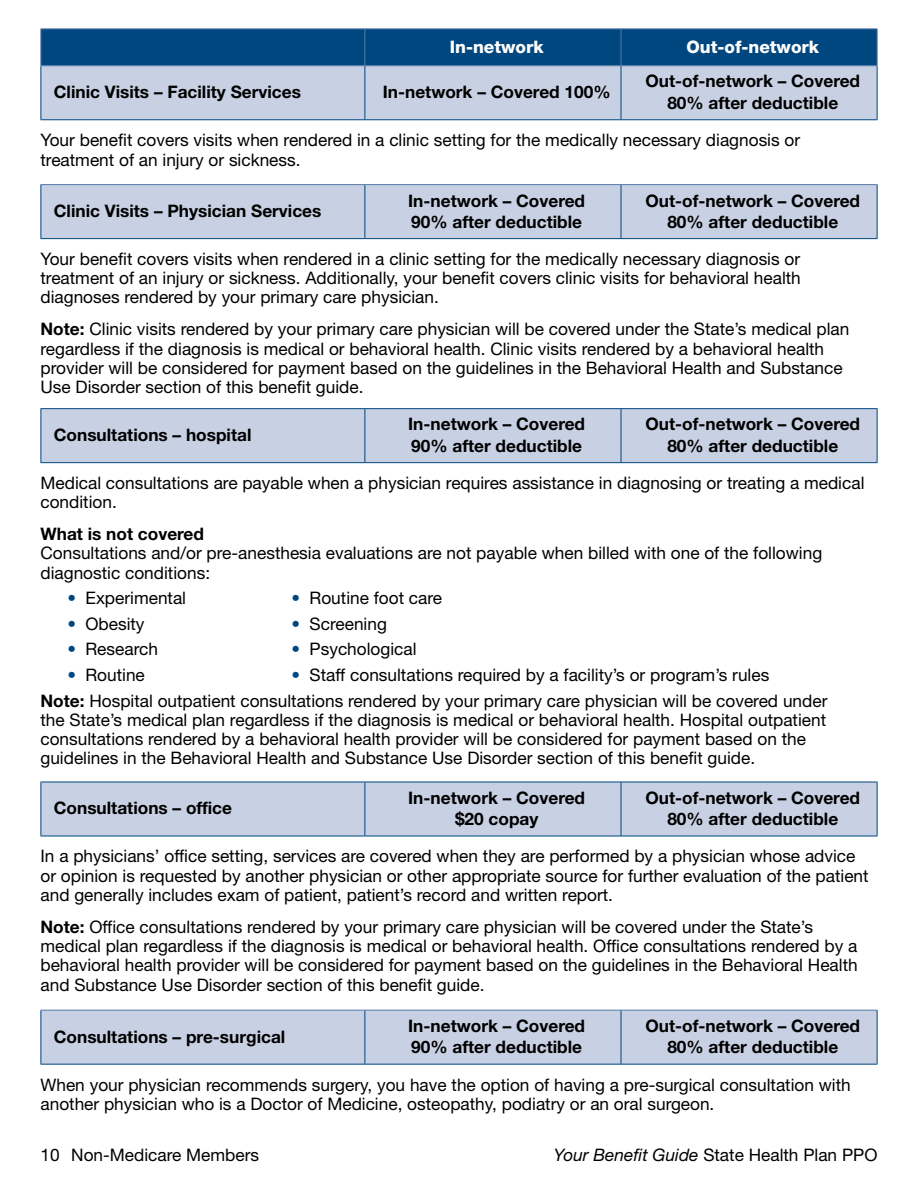
<style>
.page{position:relative;width:918px;height:1188px;background:#fff}
.page>*{position:absolute;margin:0;border:0;box-sizing:border-box;transform-origin:0 0}
.t1{font:17.25px/19.2px "Helvetica Neue LT Std";color:#000}
.t2{font:700 17.25px/21.3px "Helvetica Neue LT Std";color:#000;text-align:center}
.t3{font:800 17.25px "Helvetica Neue LT Std";color:#fff}
.s1{font-weight:700}
.s2{color:#00467f}
.s3{font-style:italic}
</style>
<div class="page">
<div style="left:41px;top:29px;width:836px;height:36px;background:#00467f"></div>
<div style="left:41px;top:66px;width:836px;height:53px;background:#c8d1e3"></div>
<hr style="left:364px;top:66px;width:1px;height:53px;background:#00467f">
<hr style="left:40px;top:28px;width:325px;height:1px;background:#5579a8">
<hr style="left:40px;top:29px;width:1px;height:36px;background:#5579a8">
<hr style="left:365px;top:28px;width:256px;height:1px;background:#5579a8">
<hr style="left:364px;top:29px;width:1px;height:36px;background:#5579a8">
<hr style="left:621px;top:28px;width:257px;height:1px;background:#5579a8">
<hr style="left:621px;top:29px;width:1px;height:36px;background:#5579a8">
<hr style="left:877px;top:29px;width:1px;height:36px;background:#5579a8">
<hr style="left:40px;top:65px;width:325px;height:1px;background:#5579a8">
<hr style="left:365px;top:65px;width:256px;height:1px;background:#5579a8">
<hr style="left:621px;top:65px;width:257px;height:1px;background:#5579a8">
<hr style="left:40px;top:66px;width:1px;height:53px;background:#00467f">
<hr style="left:40px;top:119px;width:325px;height:1px;background:#00467f">
<hr style="left:621px;top:66px;width:1px;height:53px;background:#00467f">
<hr style="left:877px;top:66px;width:1px;height:53px;background:#00467f">
<hr style="left:365px;top:119px;width:256px;height:1px;background:#00467f">
<hr style="left:621px;top:119px;width:257px;height:1px;background:#00467f">
<div style="left:41px;top:185px;width:836px;height:53px;background:#c8d1e3"></div>
<hr style="left:364px;top:185px;width:1px;height:53px;background:#00467f">
<hr style="left:621px;top:185px;width:1px;height:53px;background:#00467f">
<hr style="left:40px;top:184px;width:325px;height:1px;background:#5579a8">
<hr style="left:365px;top:184px;width:256px;height:1px;background:#5579a8">
<hr style="left:621px;top:184px;width:257px;height:1px;background:#5579a8">
<hr style="left:40px;top:185px;width:1px;height:53px;background:#00467f">
<hr style="left:877px;top:185px;width:1px;height:53px;background:#00467f">
<hr style="left:40px;top:238px;width:325px;height:1px;background:#00467f">
<hr style="left:365px;top:238px;width:256px;height:1px;background:#00467f">
<hr style="left:621px;top:238px;width:257px;height:1px;background:#00467f">
<div style="left:41px;top:409px;width:836px;height:53px;background:#c8d1e3"></div>
<hr style="left:364px;top:409px;width:1px;height:53px;background:#00467f">
<hr style="left:40px;top:408px;width:325px;height:1px;background:#00467f">
<hr style="left:40px;top:409px;width:1px;height:53px;background:#00467f">
<hr style="left:40px;top:462px;width:325px;height:1px;background:#00467f">
<hr style="left:365px;top:408px;width:256px;height:1px;background:#00467f">
<hr style="left:621px;top:408px;width:257px;height:1px;background:#00467f">
<hr style="left:621px;top:409px;width:1px;height:53px;background:#00467f">
<hr style="left:877px;top:409px;width:1px;height:53px;background:#00467f">
<hr style="left:365px;top:462px;width:256px;height:1px;background:#00467f">
<hr style="left:621px;top:462px;width:257px;height:1px;background:#00467f">
<div style="left:41px;top:783px;width:836px;height:53px;background:#c8d1e3"></div>
<hr style="left:364px;top:782px;width:1px;height:54px;background:#00467f">
<hr style="left:40px;top:782px;width:325px;height:1px;background:#00467f">
<hr style="left:40px;top:782px;width:1px;height:54px;background:#00467f">
<hr style="left:40px;top:836px;width:325px;height:1px;background:#00467f">
<hr style="left:365px;top:782px;width:256px;height:1px;background:#00467f">
<hr style="left:621px;top:782px;width:257px;height:1px;background:#00467f">
<hr style="left:621px;top:782px;width:1px;height:54px;background:#00467f">
<hr style="left:877px;top:782px;width:1px;height:54px;background:#00467f">
<hr style="left:365px;top:836px;width:256px;height:1px;background:#00467f">
<hr style="left:621px;top:836px;width:257px;height:1px;background:#00467f">
<div style="left:41px;top:1011px;width:836px;height:53px;background:#c8d1e3"></div>
<hr style="left:364px;top:1011px;width:1px;height:53px;background:#00467f">
<hr style="left:40px;top:1010px;width:325px;height:1px;background:#5579a8">
<hr style="left:365px;top:1010px;width:256px;height:1px;background:#5579a8">
<hr style="left:621px;top:1010px;width:257px;height:1px;background:#5579a8">
<hr style="left:40px;top:1011px;width:1px;height:53px;background:#00467f">
<hr style="left:40px;top:1064px;width:325px;height:1px;background:#00467f">
<hr style="left:621px;top:1011px;width:1px;height:53px;background:#00467f">
<hr style="left:877px;top:1011px;width:1px;height:53px;background:#00467f">
<hr style="left:365px;top:1064px;width:256px;height:1px;background:#00467f">
<hr style="left:621px;top:1064px;width:257px;height:1px;background:#00467f">
<p class="t3" style="left:450px;top:36px;width:95px">In-network</p>
<p class="t3" style="left:687px;top:36px;width:134px">Out-of-network</p>
<p class="t2" style="left:54px;top:81px;width:249px">Clinic Visits – Facility Services</p>
<p class="t2" style="left:383px;top:81px;width:229px">In-network – Covered 100%</p>
<p class="t2" style="left:645px;top:70px;width:216px">Out-of-network – Covered<br>80% after deductible</p>
<p class="t1" style="left:40px;top:130px;width:761px">Your benefit covers visits when rendered in a clinic setting for the medically necessary diagnosis or treatment of an injury or sickness.</p>
<p class="t2" style="left:54px;top:200px;width:269px">Clinic Visits – Physician Services</p>
<p class="t2" style="left:408px;top:190px;width:178px;text-align:left">In-network – Covered<br>90% after deductible</p>
<p class="t2" style="left:645px;top:190px;width:216px">Out-of-network – Covered<br>80% after deductible</p>
<p class="t1" style="left:41px;top:249px;width:762px;text-align:justify">Your benefit covers visits when rendered in a clinic setting for the medically necessary diagnosis or treatment of an injury or sickness. Additionally, your benefit covers clinic visits for behavioral health diagnoses rendered by your primary care physician.</p>
<p class="t1" style="left:41px;top:319px;width:810px"><span class="s1">Note:</span> Clinic visits rendered by your primary care physician will be covered under the State’s medical plan regardless if the diagnosis is medical or behavioral health. Clinic visits rendered by a behavioral health provider will be considered for payment based on the guidelines in the Behavioral Health and Substance Use Disorder section of this benefit guide.</p>
<p class="t2" style="left:54px;top:424px;width:199px">Consultations – hospital</p>
<p class="t2" style="left:408px;top:413px;width:178px;text-align:left">In-network – Covered<br>90% after deductible</p>
<p class="t2" style="left:645px;top:413px;width:216px">Out-of-network – Covered<br>80% after deductible</p>
<p class="t1" style="left:41px;top:473px;width:825px">Medical consultations are payable when a physician requires assistance in diagnosing or treating a medical condition.</p>
<p class="t2" style="left:41px;top:523px;width:165px">What is not covered</p>
<p class="t1" style="left:41px;top:543px;width:783px">Consultations and/or pre-anesthesia evaluations are not payable when billed with one of the following diagnostic conditions:</p>
<p class="t1" style="left:67px;top:588px;width:120px"><span class="s2">•</span> Experimental</p>
<p class="t1" style="left:67px;top:614px;width:79px"><span class="s2">•</span> Obesity</p>
<p class="t1" style="left:67px;top:639px;width:92px"><span class="s2">•</span> Research</p>
<p class="t1" style="left:40px;top:662px;width:788px;line-height:25.7px;text-indent:27px"><span class="s2">•</span> Routine<br><span class="s1">Note:</span> Hospital outpatient consultations rendered by your primary care physician will be covered under</p>
<p class="t1" style="left:40px;top:710px;width:787px">the State’s medical plan regardless if the diagnosis is medical or behavioral health. Hospital outpatient consultations rendered by a behavioral health provider will be considered for payment based on the guidelines in the Behavioral Health and Substance Use Disorder section of this benefit guide.</p>
<p class="t2" style="left:54px;top:797px;width:180px">Consultations – office</p>
<p class="t2" style="left:408px;top:787px;width:178px">In-network – Covered $20 copay</p>
<p class="t2" style="left:645px;top:787px;width:216px">Out-of-network – Covered<br>80% after deductible</p>
<p class="t1" style="left:40px;top:846px;width:830px">In a physicians’ office setting, services are covered when they are performed by a physician whose advice or opinion is requested by another physician or other appropriate source for further evaluation of the patient and generally includes exam of patient, patient’s record and written report.</p>
<p class="t1" style="left:40px;top:917px;width:819px"><span class="s1">Note:</span> Office consultations rendered by your primary care physician will be covered under the State’s medical plan regardless if the diagnosis is medical or behavioral health. Office consultations rendered by a behavioral health provider will be considered for payment based on the guidelines in the Behavioral Health and Substance Use Disorder section of this benefit guide.</p>
<p class="t2" style="left:54px;top:1025px;width:233px">Consultations – pre-surgical</p>
<p class="t2" style="left:408px;top:1015px;width:178px;text-align:left">In-network – Covered<br>90% after deductible</p>
<p class="t2" style="left:645px;top:1015px;width:216px">Out-of-network – Covered<br>80% after deductible</p>
<p class="t1" style="left:41px;top:1075px;width:812px">When your physician recommends surgery, you have the option of having a pre-surgical consultation with another physician who is a Doctor of Medicine, osteopathy, podiatry or an oral surgeon.</p>
<p class="t1" style="left:292px;top:588px;width:152px"><span class="s2">•</span> Routine foot care</p>
<p class="t1" style="left:292px;top:614px;width:97px"><span class="s2">•</span> Screening</p>
<p class="t1" style="left:292px;top:639px;width:126px"><span class="s2">•</span> Psychological</p>
<p class="t1" style="left:292px;top:665px;width:479px"><span class="s2">•</span> Staff consultations required by a facility’s or program’s rules</p>
<p class="t1" style="left:40px;top:1145px;width:220px">10 Non-Medicare Members</p>
<p class="t1" style="left:554px;top:1145px;width:325px"><span class="s3">Your Benefit Guide</span> State Health Plan PPO</p>
</div>
